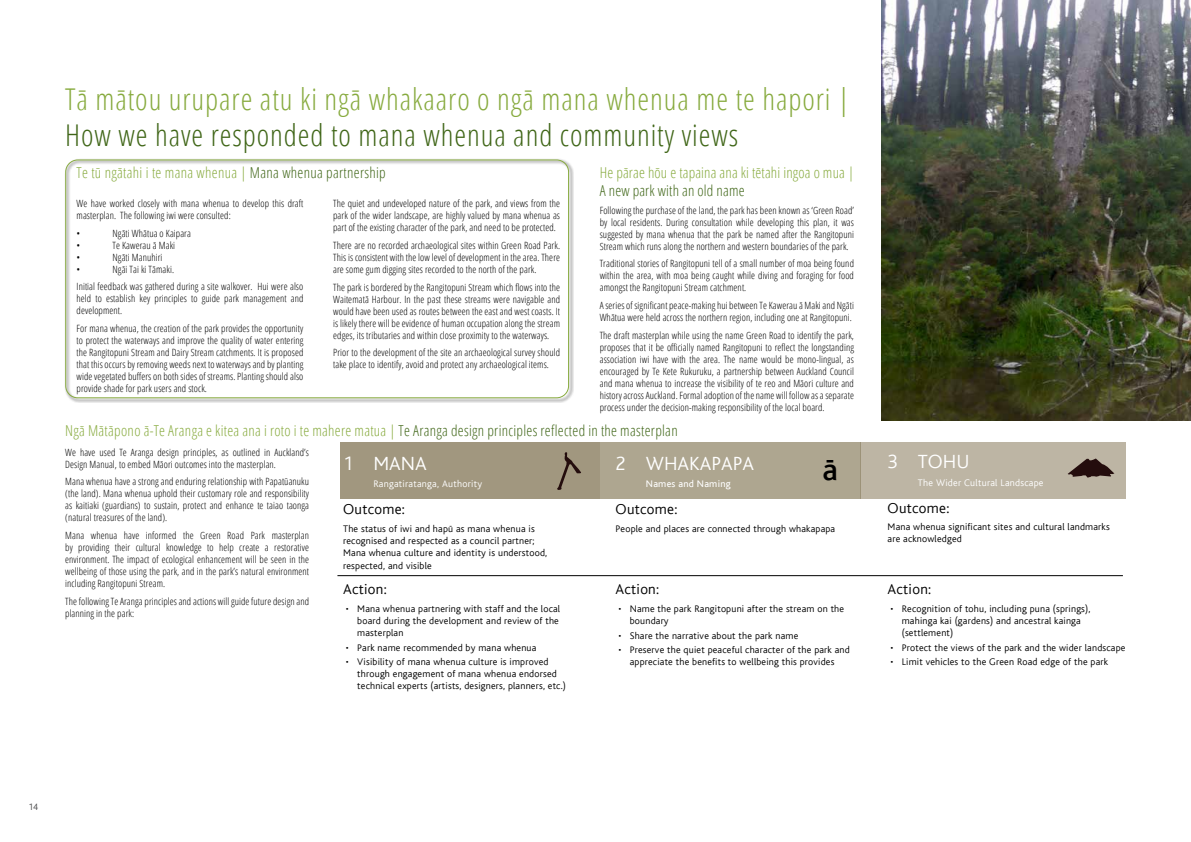
<style>
.page{position:relative;width:1191px;height:842px;background:#fff}
.page>*{position:absolute;margin:0;border:0;box-sizing:border-box;transform-origin:0 0}
.t1{font:500 32px "AC Bliss";color:#000}
.t2{font:300 condensed 30px "Open Sans";letter-spacing:.03em;color:#87aa3e}
.t3{font:300 condensed 30px "Open Sans";letter-spacing:.03em;color:#406618}
.t4{font:300 20px "AC Bliss";color:#fff}
.t5{font:300 condensed 15px "Open Sans";letter-spacing:.02em;color:#87aa3e}
.t6{font:300 15px "AC Bliss";letter-spacing:.02em;color:#000}
.t7{font:300 condensed 15px "Open Sans";letter-spacing:.01em;color:#406618}
.t8{font:300 condensed 10px/12px "Open Sans";letter-spacing:.01em;color:#000;text-align:justify}
.t9{font:300 10px/12px "AC Bliss";letter-spacing:.02em;color:#000}
.t10{font:300 10px "AC Bliss";letter-spacing:.025em;color:#fff}
.t11{font:10px "AC Bliss";letter-spacing:.025em;color:#fff}
.t12{font:300 9.5px "AC Bliss";color:#48484a}
.s1{color:#406618}
</style>
<div class="page">
<div style="left:340px;top:442px;width:260px;height:56px;background:#a1977f"></div>
<div style="left:600px;top:442px;width:260px;height:56px;background:#aea690"></div>
<div style="left:860px;top:442px;width:265px;height:56px;background:#bdb5a4"></div>
<svg style="left:557px;top:452px;width:24px;height:38px"></svg>
<svg style="left:1067px;top:458px;width:47px;height:20px"></svg>
<hr style="left:337px;top:575px;width:785px;height:1px;background:#000">
<div style="left:65px;top:159px;width:504px;height:239px;border:1px solid #87aa3e;border-radius:12px"></div>
<img style="left:882px;top:0;width:309px;height:421px">
<h2 class="t2" style="left:65px;top:79px;width:786px">Tā mātou urupare atu ki ngā whakaaro o ngā mana whenua me te hapori |</h2>
<h2 class="t3" style="left:65px;top:115px;width:674px">How we have responded to mana whenua and community views</h2>
<h3 class="t5" style="left:77px;top:162px;width:311px">Te tū ngātahi i te mana whenua | <span class="s1">Mana whenua partnership</span></h3>
<p class="t8" style="left:333px;top:197px;width:228px">The quiet and undeveloped nature of the park, and views from the park of the wider landscape, are highly valued by mana whenua as part of the existing character of the park, and need to be protected.</p>
<p class="t8" style="left:333px;top:239px;width:228px">There are no recorded archaeological sites within Green Road Park.<br>This is consistent with the low level of development in the area. There are some gum digging sites recorded to the north of the park.</p>
<p class="t8" style="left:333px;top:281px;width:228px">The park is bordered by the Rangitopuni Stream which flows into the Waitematā Harbour. In the past these streams were navigable and would have been used as routes between the east and west coasts. It is likely there will be evidence of human occupation along the stream edges, its tributaries and within close proximity to the waterways.</p>
<p class="t8" style="left:333px;top:346px;width:228px">Prior to the development of the site an archaeological survey should take place to identify, avoid and protect any archaeological items.</p>
<p class="t8" style="left:77px;top:197px;width:228px">We have worked closely with mana whenua to develop this draft masterplan. The following iwi were consulted:</p>
<p class="t8" style="left:77px;top:227px;width:5px">•</p>
<p class="t8" style="left:113px;top:227px;width:80px">Ngāti Whātua o Kaipara</p>
<p class="t8" style="left:77px;top:239px;width:5px">•</p>
<p class="t8" style="left:113px;top:239px;width:64px">Te Kawerau ā Maki</p>
<p class="t8" style="left:77px;top:251px;width:5px">•</p>
<p class="t8" style="left:113px;top:251px;width:51px">Ngāti Manuhiri</p>
<p class="t8" style="left:77px;top:263px;width:5px">•</p>
<p class="t8" style="left:77px;top:260px;width:228px;line-height:17.7px;text-indent:36px">Ngāi Tai ki Tāmaki.<br>Initial feedback was gathered during a site walkover. Hui were also</p>
<p class="t8" style="left:77px;top:292px;width:228px">held to establish key principles to guide park management and development.</p>
<p class="t8" style="left:77px;top:322px;width:228px">For mana whenua, the creation of the park provides the opportunity to protect the waterways and improve the quality of water entering the Rangitopuni Stream and Dairy Stream catchments. It is proposed that this occurs by removing weeds next to waterways and by planting wide vegetated buffers on both sides of streams. Planting should also provide shade for park users and stock.</p>
<h3 class="t5" style="left:600px;top:162px;width:256px">He pārae hōu e tapaina ana ki tētahi ingoa o mua |</h3>
<h3 class="t7" style="left:600px;top:180px;width:146px">A new park with an old name</h3>
<p class="t8" style="left:600px;top:204px;width:256px">Following the purchase of the land, the park has been known as ‘Green Road’ by local residents. During consultation while developing this plan, it was suggested by mana whenua that the park be named after the Rangitopuni Stream which runs along the northern and western boundaries of the park.</p>
<p class="t8" style="left:600px;top:257px;width:256px">Traditional stories of Rangitopuni tell of a small number of moa being found within the area, with moa being caught while diving and foraging for food amongst the Rangitopuni Stream catchment.</p>
<p class="t8" style="left:600px;top:299px;width:256px">A series of significant peace-making hui between Te Kawerau ā Maki and Ngāti<br>Whātua were held across the northern region, including one at Rangitopuni.</p>
<p class="t8" style="left:600px;top:329px;width:256px">The draft masterplan while using the name Green Road to identify the park, proposes that it be officially named Rangitopuni to reflect the longstanding association iwi have with the area. The name would be mono-lingual, as encouraged by Te Kete Rukuruku, a partnership between Auckland Council and mana whenua to increase the visibility of te reo and Māori culture and history across Auckland. Formal adoption of the name will follow as a separate process under the decision-making responsibility of the local board.</p>
<h3 class="t5" style="left:65px;top:420px;width:614px">Ngā Mātāpono ā-Te Aranga e kitea ana i roto i te mahere matua | <span class="s1">Te Aranga design principles reflected in the masterplan</span></h3>
<p class="t8" style="left:65px;top:446px;width:245px">We have used Te Aranga design principles, as outlined in Auckland’s<br>Design Manual, to embed Māori outcomes into the masterplan.</p>
<p class="t8" style="left:65px;top:475px;width:245px">Mana whenua have a strong and enduring relationship with Papatūanuku (the land). Mana whenua uphold their customary role and responsibility as kaitiaki (guardians) to sustain, protect and enhance te taiao taonga (natural treasures of the land).</p>
<p class="t8" style="left:65px;top:529px;width:245px">Mana whenua have informed the Green Road Park masterplan by providing their cultural knowledge to help create a restorative environment. The impact of ecological enhancement will be seen in the wellbeing of those using the park, and in the park’s natural environment including Rangitopuni Stream.</p>
<p class="t8" style="left:65px;top:595px;width:245px">The following Te Aranga principles and actions will guide future design and planning in the park:</p>
<h3 class="t4" style="left:343px;top:453px;width:85px">1 MANA</h3>
<p class="t10" style="left:373px;top:479px;width:110px">Rangatiratanga, Authority</p>
<h3 class="t6" style="left:343px;top:501px;width:63px">Outcome:</h3>
<p class="t9" style="left:343px;top:522px;width:206px">The status of iwi and hapū as mana whenua is recognised and respected as a council partner;<br>Mana whenua culture and identity is understood,</p>
<p class="t9" style="left:343px;top:560px;width:90px">respected, and visible</p>
<h3 class="t6" style="left:343px;top:581px;width:45px">Action:</h3>
<p class="t9" style="left:357px;top:603px;width:204px;text-indent:-11px">• Mana whenua partnering with staff and the local board during the development and review of the masterplan</p>
<p class="t9" style="left:346px;top:641px;width:192px">• Park name recommended by mana whenua</p>
<p class="t9" style="left:357px;top:656px;width:210px;text-indent:-11px">• Visibility of mana whenua culture is improved through engagement of mana whenua endorsed technical experts (artists, designers, planners, etc.)</p>
<h3 class="t4" style="left:615px;top:453px;width:140px">2 WHAKAPAPA</h3>
<p class="t11" style="left:646px;top:479px;width:86px">Names and Naming</p>
<h3 class="t6" style="left:615px;top:501px;width:63px">Outcome:</h3>
<p class="t9" style="left:615px;top:522px;width:221px">People and places are connected through whakapapa</p>
<h1 class="t1" style="left:822px;top:453px;width:17px">ā</h1>
<h3 class="t6" style="left:615px;top:581px;width:45px">Action:</h3>
<p class="t9" style="left:630px;top:603px;width:216px;text-indent:-11px">• Name the park Rangitopuni after the stream on the boundary</p>
<p class="t9" style="left:618px;top:629px;width:181px">• Share the narrative about the park name</p>
<p class="t9" style="left:618px;top:644px;width:233px;text-align:center">• Preserve the quiet peaceful character of the park and appreciate the benefits to wellbeing this provides</p>
<h3 class="t4" style="left:887px;top:451px;width:83px">3 TOHU</h3>
<p class="t10" style="left:918px;top:477px;width:127px">The Wider Cultural Landscape</p>
<h3 class="t6" style="left:887px;top:500px;width:63px">Outcome:</h3>
<p class="t9" style="left:887px;top:521px;width:224px">Mana whenua significant sites and cultural landmarks are acknowledged</p>
<h3 class="t6" style="left:887px;top:581px;width:45px">Action:</h3>
<p class="t9" style="left:901px;top:603px;width:190px;text-indent:-11px">• Recognition of tohu, including puna (springs), mahinga kai (gardens) and ancestral kainga (settlement)</p>
<p class="t9" style="left:890px;top:641px;width:236px">• Protect the views of the park and the wider landscape</p>
<p class="t9" style="left:890px;top:656px;width:219px">• Limit vehicles to the Green Road edge of the park</p>
<p class="t12" style="left:28px;top:801px;width:11px">14</p>
</div>
